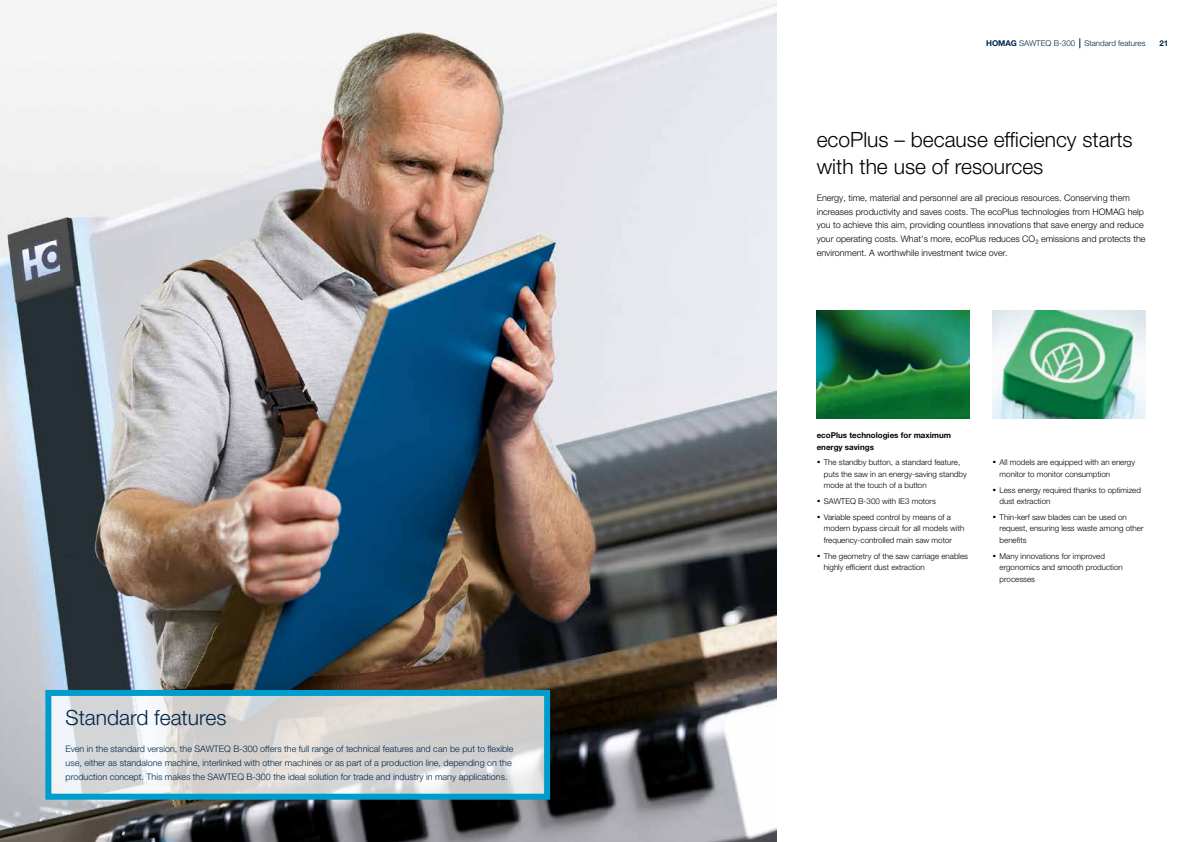
<style>
.page{position:relative;width:1191px;height:842px;background:#fff}
.page>*{position:absolute;margin:0;border:0;box-sizing:border-box;transform-origin:0 0}
.t1{font:300 21px/27.2px "Helvetica Neue LTW1 G";color:#000}
.t2{font:300 21px "Helvetica Neue LTW1 G";color:#00254b}
.t3{font:300 9px/13.6px "Helvetica Neue LTW1 G";color:#000}
.t4{font:300 9px/13.6px "Helvetica Neue LTW1 G";color:#00254b}
.t5{font:300 8px/11.5px "Helvetica Neue LTW1 G";color:#000}
.t6{font:700 8px/11.5px "Helvetica Neue LTW1 G";color:#000}
.t7{font:300 8px "Helvetica Neue LTW1 G";color:#00254b}
.t8{font:700 8px "Helvetica Neue LTW1 G";color:#00254b}
.s1{font-weight:700}
.s2{font-weight:700;font-size:14px}
</style>
<div class="page">
<img style="left:0;top:1px;width:777px;height:841px">
<svg style="left:52px;top:697px;width:491px;height:96px;background:#dad9d7"></svg>
<div style="left:45px;top:690px;width:505px;height:110px;border:6px solid #009dcc"></div>
<img style="left:816px;top:310px;width:153px;height:109px">
<img style="left:992px;top:310px;width:153px;height:109px">
<h1 class="t2" style="left:66px;top:705px;width:162px">Standard features</h1>
<p class="t4" style="left:66px;top:742px;width:449px">Even in the standard version, the SAWTEQ B-300 offers the full range of technical features and can be put to flexible use, either as standalone machine, interlinked with other machines or as part of a production line, depending on the production concept. This makes the SAWTEQ B-300 the ideal solution for trade and industry in many applications.</p>
<p class="t7" style="left:986px;top:39px;width:161px"><span class="s1">HOMAG</span> SAWTEQ B-300 Standard features</p>
<p class="t8" style="left:1159px;top:39px;width:10px">21</p>
<h1 class="t1" style="left:816px;top:126px;width:317px">ecoPlus – because efficiency starts with the use of resources</h1>
<p class="t3" style="left:816px;top:191px;width:330px">Energy, time, material and personnel are all precious resources. Conserving them increases productivity and saves costs. The ecoPlus technologies from HOMAG help you to achieve this aim, providing countless innovations that save energy and reduce your operating costs. What's more, ecoPlus reduces CO₂ emissions and protects the environment. A worthwhile investment twice over.</p>
<p class="t6" style="left:816px;top:429px;width:136px">ecoPlus technologies for maximum energy savings</p>
<p class="t5" style="left:823px;top:457px;width:145px;text-indent:-7px"><span class="s2">·</span> The standby button, a standard feature, puts the saw in an energy-saving standby mode at the touch of a button</p>
<p class="t5" style="left:816px;top:493px;width:136px;line-height:15.8px"><span class="s2">·</span> SAWTEQ B-300 with IE3 motors<br><span class="s2">·</span> Variable speed control by means of a</p>
<p class="t5" style="left:823px;top:523px;width:142px">modern bypass circuit for all models with frequency-controlled main saw motor</p>
<p class="t5" style="left:823px;top:550px;width:146px;text-indent:-7px"><span class="s2">·</span> The geometry of the saw carriage enables highly efficient dust extraction</p>
<p class="t5" style="left:999px;top:457px;width:137px;text-indent:-7px"><span class="s2">·</span> All models are equipped with an energy monitor to monitor consumption</p>
<p class="t5" style="left:999px;top:484px;width:143px;text-indent:-7px"><span class="s2">·</span> Less energy required thanks to optimized dust extraction</p>
<p class="t5" style="left:999px;top:511px;width:145px;text-indent:-7px"><span class="s2">·</span> Thin-kerf saw blades can be used on request, ensuring less waste among other benefits</p>
<p class="t5" style="left:999px;top:550px;width:125px;text-indent:-7px"><span class="s2">·</span> Many innovations for improved ergonomics and smooth production processes</p>
</div>
